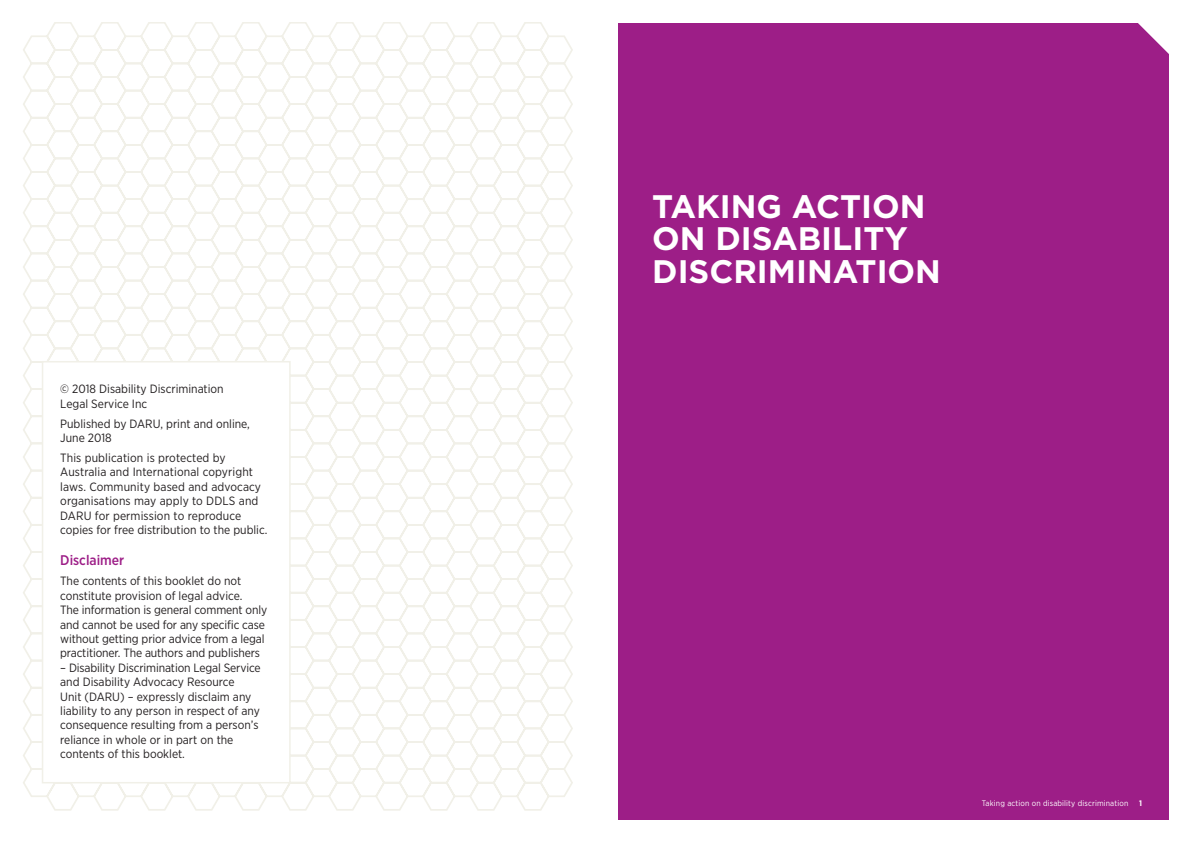
<style>
.page{position:relative;width:1191px;height:842px;background:#fff}
.page>*{position:absolute;margin:0;border:0;box-sizing:border-box;transform-origin:0 0}
.t1{font:700 32.5px/32.5px "Gotham";color:#fff}
.t2{font:500 14px "Gotham Narrow";color:#9d1e87}
.t3{font:12px/14.4px "Gotham Narrow";color:#231f20}
.t4{font:8px "Gotham Narrow";letter-spacing:.02em;color:#fff}
.t5{font:700 8px "Gotham Narrow";color:#fff}
</style>
<div class="page">
<svg style="left:23px;top:23px;width:550px;height:788px"></svg>
<div style="left:42px;top:361px;width:249px;height:422px;background:#fff;border:2px solid #f1f0e8"></div>
<div style="left:618px;top:23px;width:550px;height:796px;background:#9d1e87"></div>
<svg style="left:1138px;top:23px;width:31px;height:31px"></svg>
<p class="t3" style="left:60px;top:381px;width:165px">© 2018 Disability Discrimination<br>Legal Service Inc</p>
<p class="t3" style="left:60px;top:416px;width:191px">Published by DARU, print and online,<br>June 2018</p>
<p class="t3" style="left:60px;top:450px;width:209px">This publication is protected by Australia and International copyright laws. Community based and advocacy organisations may apply to DDLS and DARU for permission to reproduce copies for free distribution to the public.</p>
<p class="t2" style="left:60px;top:551px;width:66px">Disclaimer</p>
<p class="t3" style="left:60px;top:574px;width:208px">The contents of this booklet do not constitute provision of legal advice.<br>The information is general comment only and cannot be used for any specific case without getting prior advice from a legal practitioner. The authors and publishers</p>
<p class="t3" style="left:60px;top:660px;width:202px">– Disability Discrimination Legal Service and Disability Advocacy Resource<br>Unit (DARU) – expressly disclaim any liability to any person in respect of any consequence resulting from a person’s reliance in whole or in part on the contents of this booklet.</p>
<h1 class="t1" style="left:652px;top:190px;width:290px">TAKING ACTION<br>ON DISABILITY<br>DISCRIMINATION</h1>
<p class="t4" style="left:982px;top:798px;width:148px">Taking action on disability discrimination</p>
<p class="t5" style="left:1139px;top:798px;width:4px">1</p>
</div>
